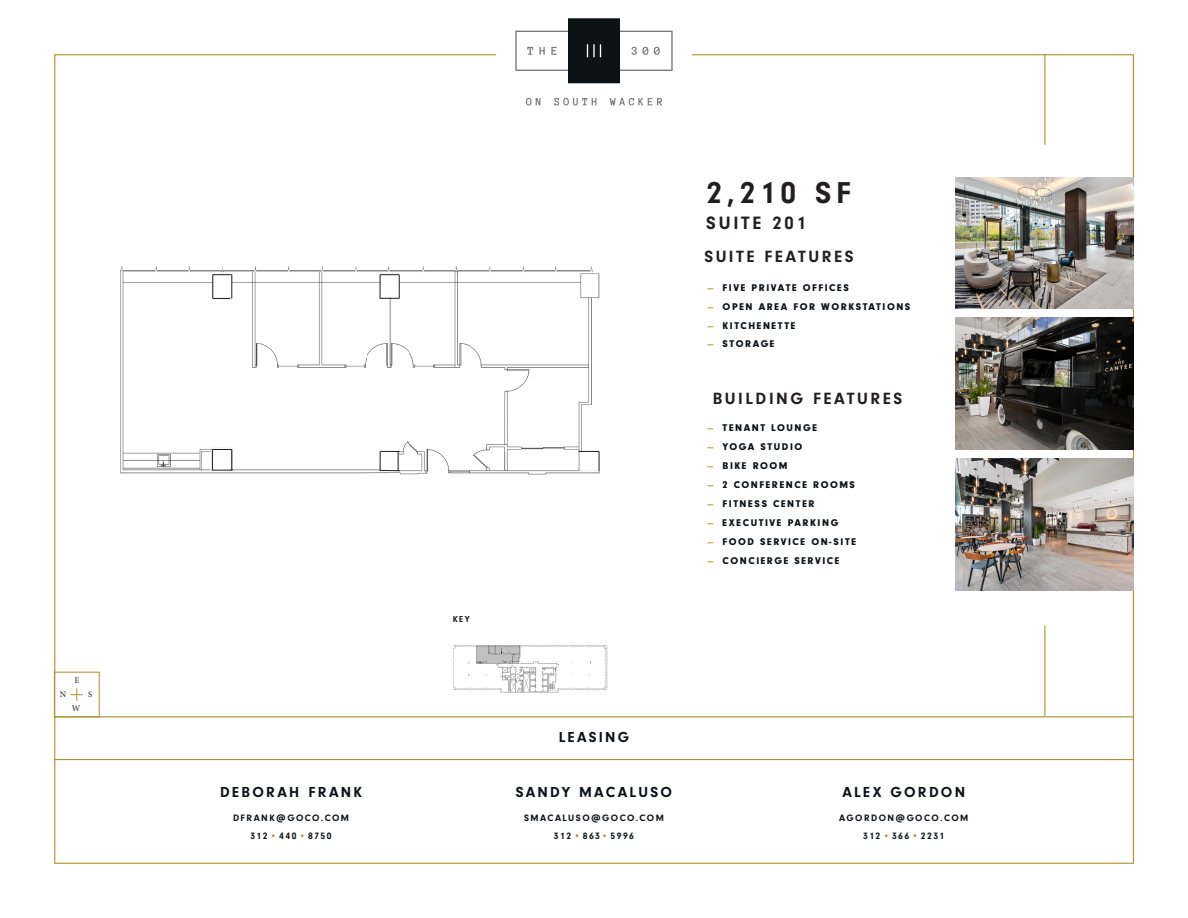
<style>
.page{position:relative;width:1188px;height:918px;background:#fff}
.page>*{position:absolute;margin:0;border:0;box-sizing:border-box;transform-origin:0 0}
.t1{font:700 31.35px "Neuzeit Gro";color:#231f20}
.t2{font:700 18.6px "Neuzeit Gro";letter-spacing:.15em;color:#231f20}
.t3{font:700 16.95px "Neuzeit Gro";letter-spacing:.15em;color:#231f20}
.t4{font:700 15.15px "Neuzeit Gro";letter-spacing:.15em;color:#0d1116}
.t5{font:700 15px "Neuzeit Gro";letter-spacing:.15em;color:#0d1116}
.t6{font:900 10.2px "Neuzeit Gro";letter-spacing:.15em;color:#0d1217}
.t7{font:700 9.6px "Neuzeit Gro";letter-spacing:.15em;color:#0d1116}
.t8{font:700 9px "Neuzeit Gro";color:#231f20}
.t9{font:8.7px "Minion Pro";color:#231f20}
.s1{color:#b09129}
.s2{font-weight:700;font-size:9px;color:#b09129}
</style>
<div class="page">
<svg style="left:515px;top:18px;width:158px;height:65px"></svg>
<svg style="left:526px;top:98px;width:14px;height:8px"></svg>
<svg style="left:554px;top:98px;width:42px;height:8px"></svg>
<svg style="left:610px;top:98px;width:52px;height:8px"></svg>
<hr style="left:54px;top:716px;width:1080px;height:1px;background:#b09129">
<hr style="left:54px;top:759px;width:1080px;height:1px;background:#b09129">
<div style="left:54px;top:672px;width:46px;height:45px;border:1px solid #b09129"></div>
<svg style="left:71px;top:688px;width:12px;height:13px"></svg>
<img style="left:956px;top:177px;width:178px;height:132px">
<img style="left:956px;top:318px;width:178px;height:132px">
<img style="left:956px;top:459px;width:178px;height:132px">
<hr style="left:1044px;top:626px;width:1px;height:90px;background:#b09129">
<hr style="left:1044px;top:54px;width:1px;height:91px;background:#b09129">
<img style="left:120px;top:266px;width:480px;height:209px">
<img style="left:453px;top:645px;width:155px;height:48px">
<svg style="left:213px;top:274px;width:20px;height:25px"></svg>
<svg style="left:380px;top:274px;width:20px;height:25px"></svg>
<svg style="left:380px;top:451px;width:20px;height:20px"></svg>
<svg style="left:578px;top:451px;width:22px;height:20px"></svg>
<svg style="left:212px;top:449px;width:21px;height:22px"></svg>
<p class="t9" style="left:74px;top:674px;width:6px">E</p>
<p class="t9" style="left:60px;top:689px;width:8px">N</p>
<p class="t9" style="left:88px;top:688px;width:6px">S</p>
<p class="t9" style="left:72px;top:703px;width:10px">W</p>
<h3 class="t4" style="left:220px;top:784px;width:144px">DEBORAH FRANK</h3>
<p class="t7" style="left:250px;top:831px;width:83px">312 <span class="s1">•</span> 440 <span class="s1">•</span> 8750</p>
<p class="t7" style="left:233px;top:812px;width:117px">DFRANK@GOCO.COM</p>
<p class="t8" style="left:453px;top:614px;width:19px">KEY</p>
<p class="t1" style="left:707px;top:175px;width:146px">2,210 SF</p>
<p class="t2" style="left:706px;top:213px;width:101px">SUITE 201</p>
<p class="t3" style="left:704px;top:247px;width:151px">SUITE FEATURES</p>
<p class="t6" style="left:707px;top:282px;width:143px"><span class="s2">—</span> FIVE PRIVATE OFFICES</p>
<p class="t6" style="left:707px;top:300px;width:204px"><span class="s2">—</span> OPEN AREA FOR WORKSTATIONS</p>
<p class="t6" style="left:707px;top:319px;width:90px"><span class="s2">—</span> KITCHENETTE</p>
<p class="t6" style="left:707px;top:338px;width:69px"><span class="s2">—</span> STORAGE</p>
<p class="t3" style="left:713px;top:389px;width:191px">BUILDING FEATURES</p>
<p class="t6" style="left:707px;top:422px;width:111px"><span class="s2">—</span> TENANT LOUNGE</p>
<p class="t6" style="left:707px;top:441px;width:96px"><span class="s2">—</span> YOGA STUDIO</p>
<p class="t6" style="left:707px;top:460px;width:82px"><span class="s2">—</span> BIKE ROOM</p>
<p class="t6" style="left:707px;top:479px;width:149px"><span class="s2">—</span> 2 CONFERENCE ROOMS</p>
<p class="t6" style="left:707px;top:498px;width:109px"><span class="s2">—</span> FITNESS CENTER</p>
<p class="t6" style="left:707px;top:517px;width:133px"><span class="s2">—</span> EXECUTIVE PARKING</p>
<p class="t6" style="left:707px;top:535px;width:150px"><span class="s2">—</span> FOOD SERVICE ON-SITE</p>
<p class="t6" style="left:707px;top:554px;width:134px"><span class="s2">—</span> CONCIERGE SERVICE</p>
<h3 class="t5" style="left:559px;top:729px;width:72px">LEASING</h3>
<h3 class="t4" style="left:516px;top:784px;width:158px">SANDY MACALUSO</h3>
<p class="t7" style="left:554px;top:831px;width:82px">312 <span class="s1">•</span> 863<span class="s1">•</span> 5996</p>
<p class="t7" style="left:524px;top:812px;width:141px">SMACALUSO@GOCO.COM</p>
<h3 class="t4" style="left:842px;top:784px;width:124px">ALEX GORDON</h3>
<p class="t7" style="left:863px;top:831px;width:83px">312 <span class="s1">•</span> 366 <span class="s1">•</span> 2231</p>
<p class="t7" style="left:839px;top:812px;width:130px">AGORDON@GOCO.COM</p>
</div>
